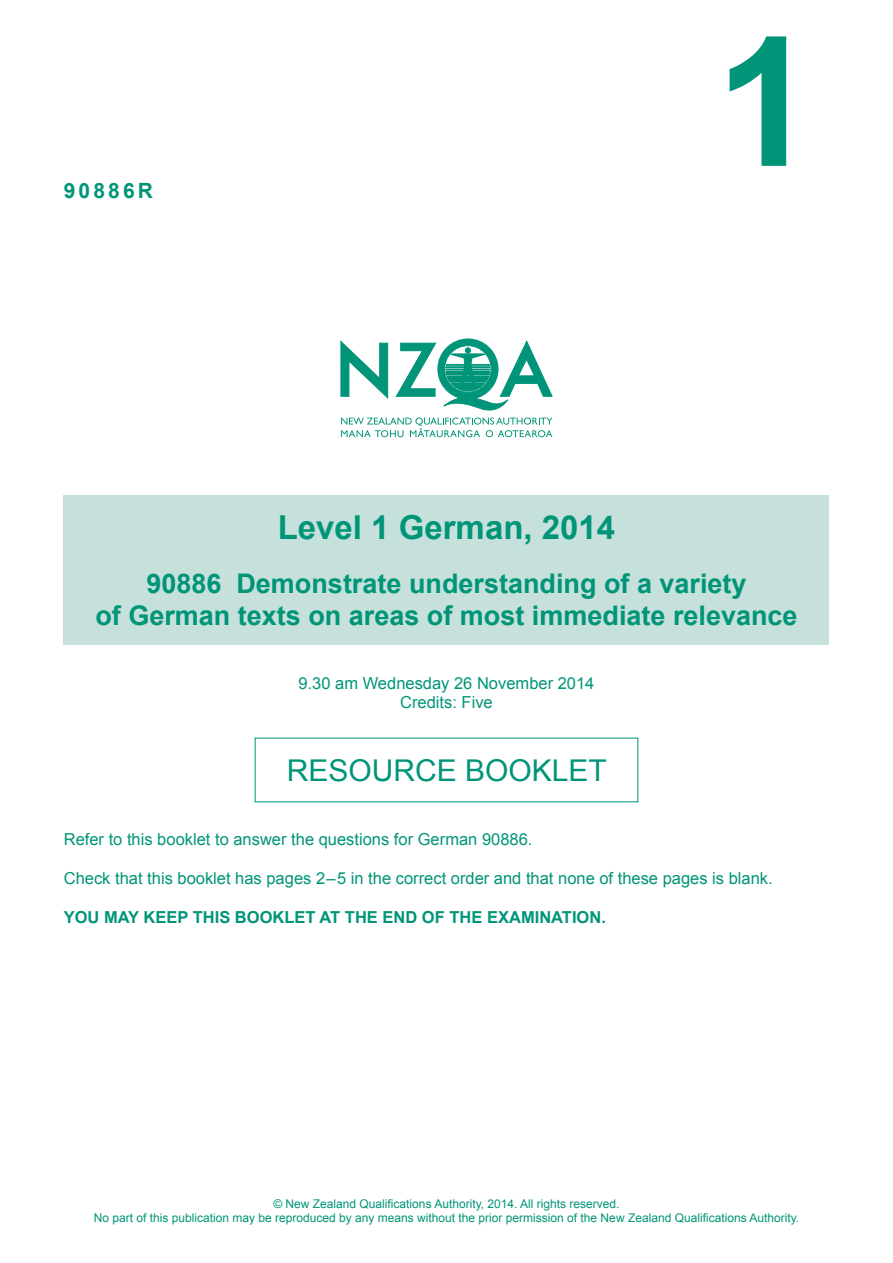
<style>
.page{position:relative;width:893px;height:1263px;background:#fff}
.page>*{position:absolute;margin:0;border:0;box-sizing:border-box;transform-origin:0 0}
.Level_ID__top_right{font:700 180px "Arial";color:#009578}
.t1{font:700 33px "Arial";color:#009578}
.t2{font:30px "Arial";color:#009578}
.t3{font:700 27px/32.4px "Arial";color:#009578;text-align:center}
.Standard_number{font:700 21px "Arial";letter-spacing:.15em;color:#009578}
.Instructions{font:16.5px "Arial";color:#009578}
.Instructions-2{font:700 16.5px "Arial";color:#009578}
.Exam_date___Credits{font:16.5px/19.8px "Arial";color:#009578;text-align:center}
.Copyright_notice{font:12px "Arial";color:#009578}
</style>
<div class="page">
<svg style="left:341px;top:339px;width:212px;height:98px"></svg>
<div style="left:64px;top:495px;width:765px;height:150px;background:#c6e1db"></div>
<p class="Standard_number" style="left:64px;top:177px;width:91px">90886R</p>
<p class="Level_ID__top_right" style="left:715px;top:-17px;width:102px">1</p>
<p class="t1" style="left:278px;top:506px;width:339px">Level 1 German, 2014</p>
<p class="t3" style="left:95px;top:568px;width:704px">90886 Demonstrate understanding of a variety<br>of German texts on areas of most immediate relevance</p>
<p class="Exam_date___Credits" style="left:298px;top:673px;width:297px">9.30 am Wednesday 26 November 2014<br>Credits: Five</p>
<p class="t2" style="left:287px;top:751px;width:322px">RESOURCE BOOKLET</p>
<p class="Instructions" style="left:64px;top:829px;width:470px">Refer to this booklet to answer the questions for German 90886.</p>
<p class="Instructions" style="left:64px;top:868px;width:710px">Check that this booklet has pages 2 – 5 in the correct order and that none of these pages is blank.</p>
<p class="Instructions-2" style="left:64px;top:906px;width:544px">YOU MAY KEEP THIS BOOKLET AT THE END OF THE EXAMINATION.</p>
<p class="Copyright_notice" style="left:273px;top:1196px;width:348px">© New Zealand Qualifications Authority, 2014. All rights reserved.</p>
<p class="Copyright_notice" style="left:94px;top:1210px;width:707px">No part of this publication may be reproduced by any means without the prior permission of the New Zealand Qualifications Authority.</p>
</div>
